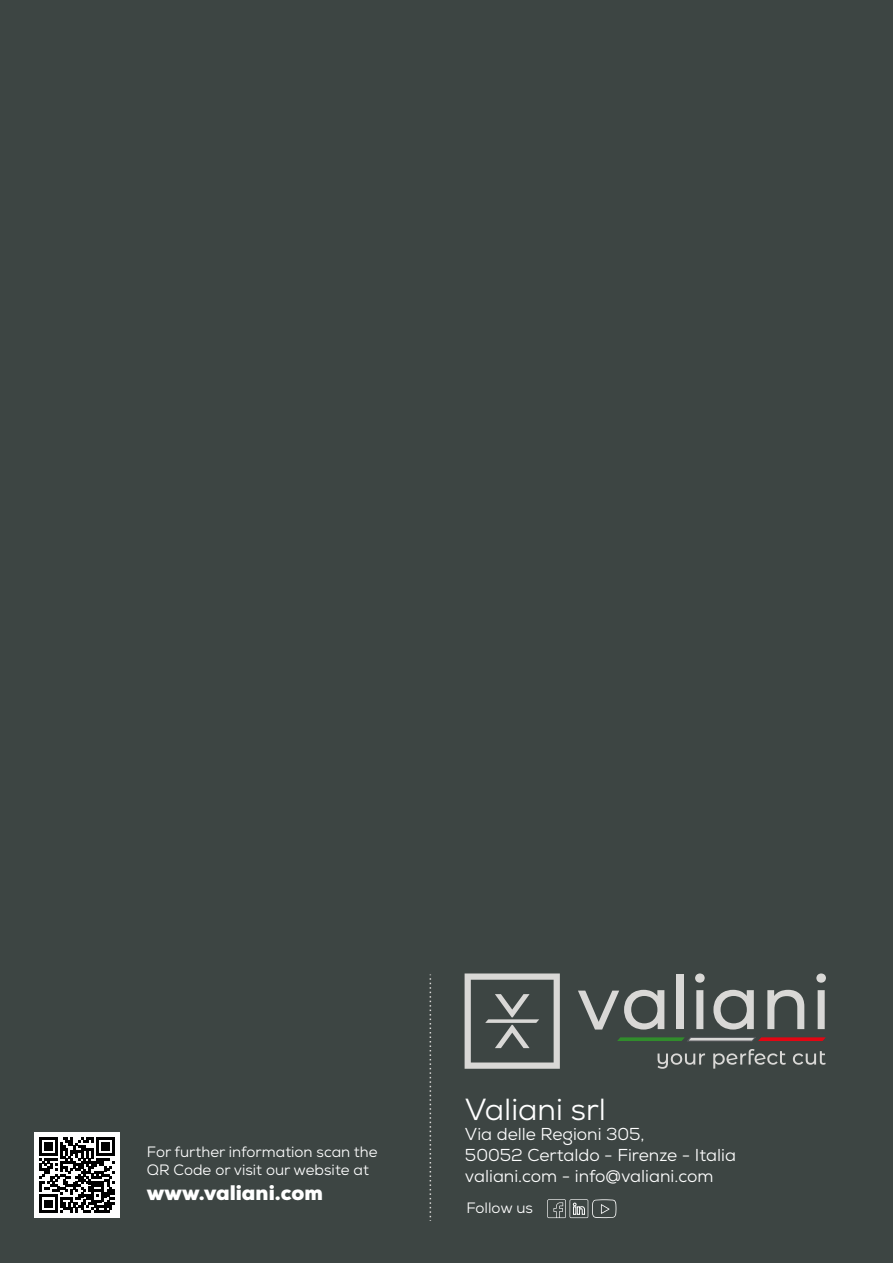
<style>
.page{position:relative;width:893px;height:1263px;background:#3d4543}
.page>*{position:absolute;margin:0;border:0;box-sizing:border-box;transform-origin:0 0}
.t1{font:30.45px "Nexa";color:#fff}
.t2{font:900 21px "Nexa";color:#fff}
.t3{font:17.25px/20.7px "Nexa";color:#fff}
.t4{font:15px/18px "Nexa";color:#fff}
</style>
<div class="page">
<div style="left:34px;top:1132px;width:86px;height:86px;background:#fff"></div>
<svg style="left:657px;top:1053px;width:48px;height:16px"></svg>
<svg style="left:713px;top:1049px;width:73px;height:19px"></svg>
<svg style="left:793px;top:1051px;width:33px;height:14px"></svg>
<svg style="left:617px;top:1037px;width:209px;height:4px"></svg>
<svg style="left:695px;top:973px;width:10px;height:56px"></svg>
<svg style="left:713px;top:990px;width:41px;height:39px"></svg>
<svg style="left:767px;top:990px;width:37px;height:39px"></svg>
<svg style="left:816px;top:973px;width:10px;height:56px"></svg>
<div style="left:677px;top:974px;width:7px;height:55px;background:#d9d8d6"></div>
<svg style="left:578px;top:990px;width:86px;height:39px"></svg>
<svg style="left:465px;top:973px;width:95px;height:96px"></svg>
<svg style="left:430px;top:974px;width:1px;height:247px"></svg>
<svg style="left:547px;top:1199px;width:69px;height:19px"></svg>
<svg style="left:39px;top:1137px;width:75px;height:76px"></svg>
<p class="t4" style="left:147px;top:1143px;width:232px">For further information scan the<br>QR Code or visit our website at</p>
<p class="t2" style="left:147px;top:1180px;width:178px">www.valiani.com</p>
<h1 class="t1" style="left:465px;top:1090px;width:143px">Valiani srl</h1>
<p class="t3" style="left:465px;top:1124px;width:273px">Via delle Regioni 305,<br>50052 Certaldo - Firenze - Italia valiani.com - info@valiani.com</p>
<p class="t4" style="left:466px;top:1198px;width:68px">Follow us</p>
</div>
